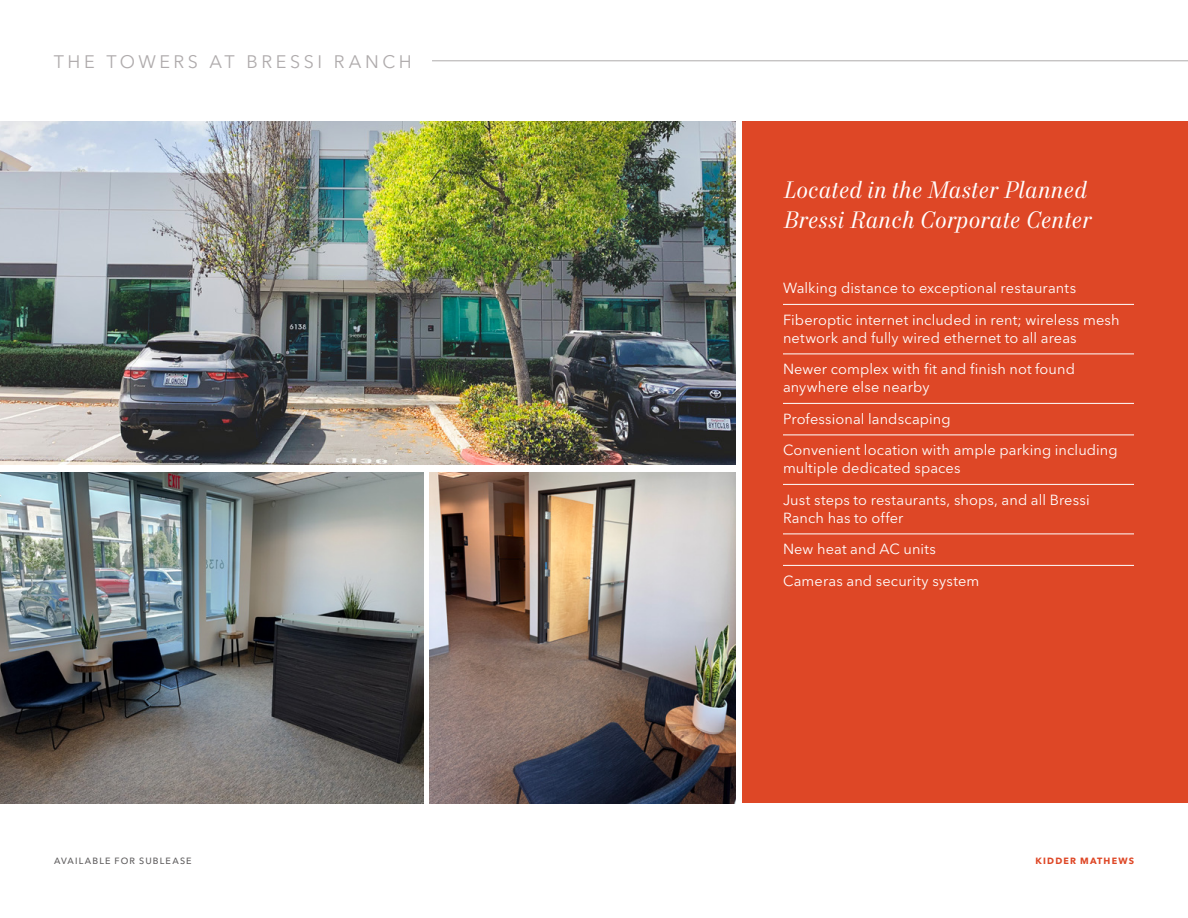
<style>
.page{position:relative;width:1188px;height:918px;background:#fff}
.page>*{position:absolute;margin:0;border:0;box-sizing:border-box;transform-origin:0 0}
.t1{font:italic 24px/30px "Mort Modern 08";letter-spacing:.01em;color:#fff}
.t2{font:18px "Avenir Next LT Pro";letter-spacing:.195em;color:#afabac}
.t3{font:14.55px/31.5px "Avenir Next LT Pro";letter-spacing:.005em;color:#fff}
.t4{font:500 9px "Avenir Next LT Pro";letter-spacing:.13em;color:#5f5d5e}
.t5{font:700 9px "Avenir Next LT Pro";letter-spacing:.13em;color:#de4726}
</style>
<div class="page">
<div style="left:742px;top:122px;width:446px;height:681px;background:#de4726"></div>
<hr style="left:783px;top:304px;width:351px;height:1px;background:#fff">
<hr style="left:783px;top:354px;width:351px;height:1px;background:#fff">
<hr style="left:783px;top:403px;width:351px;height:1px;background:#fff">
<hr style="left:783px;top:435px;width:351px;height:1px;background:#fff">
<hr style="left:783px;top:484px;width:351px;height:1px;background:#fff">
<hr style="left:783px;top:534px;width:351px;height:1px;background:#fff">
<hr style="left:783px;top:565px;width:351px;height:1px;background:#fff">
<img style="left:0;top:122px;width:736px;height:342px">
<img style="left:0;top:473px;width:423px;height:330px">
<img style="left:430px;top:473px;width:306px;height:330px">
<hr style="left:432px;top:60px;width:756px;height:1px;background:#afabac">
<p class="t2" style="left:54px;top:51px;width:360px">THE TOWERS AT BRESSI RANCH</p>
<h1 class="t1" style="left:783px;top:177px;width:310px">Located in the Master Planned<br>Bressi Ranch Corporate Center</h1>
<p class="t3" style="left:783px;top:273px;width:338px">Walking distance to exceptional restaurants<br>Fiberoptic internet included in rent; wireless mesh</p>
<p class="t3" style="left:783px;top:322px;width:295px">network and fully wired ethernet to all areas<br>Newer complex with fit and finish not found</p>
<p class="t3" style="left:783px;top:372px;width:336px">anywhere else nearby<br>Professional landscaping<br>Convenient location with ample parking including</p>
<p class="t3" style="left:783px;top:453px;width:308px">multiple dedicated spaces<br>Just steps to restaurants, shops, and all Bressi</p>
<p class="t3" style="left:783px;top:502px;width:198px">Ranch has to offer<br>New heat and AC units<br>Cameras and security system</p>
<p class="t4" style="left:54px;top:855px;width:139px">AVAILABLE FOR SUBLEASE</p>
<p class="t5" style="left:1036px;top:855px;width:100px">KIDDER MATHEWS</p>
</div>
